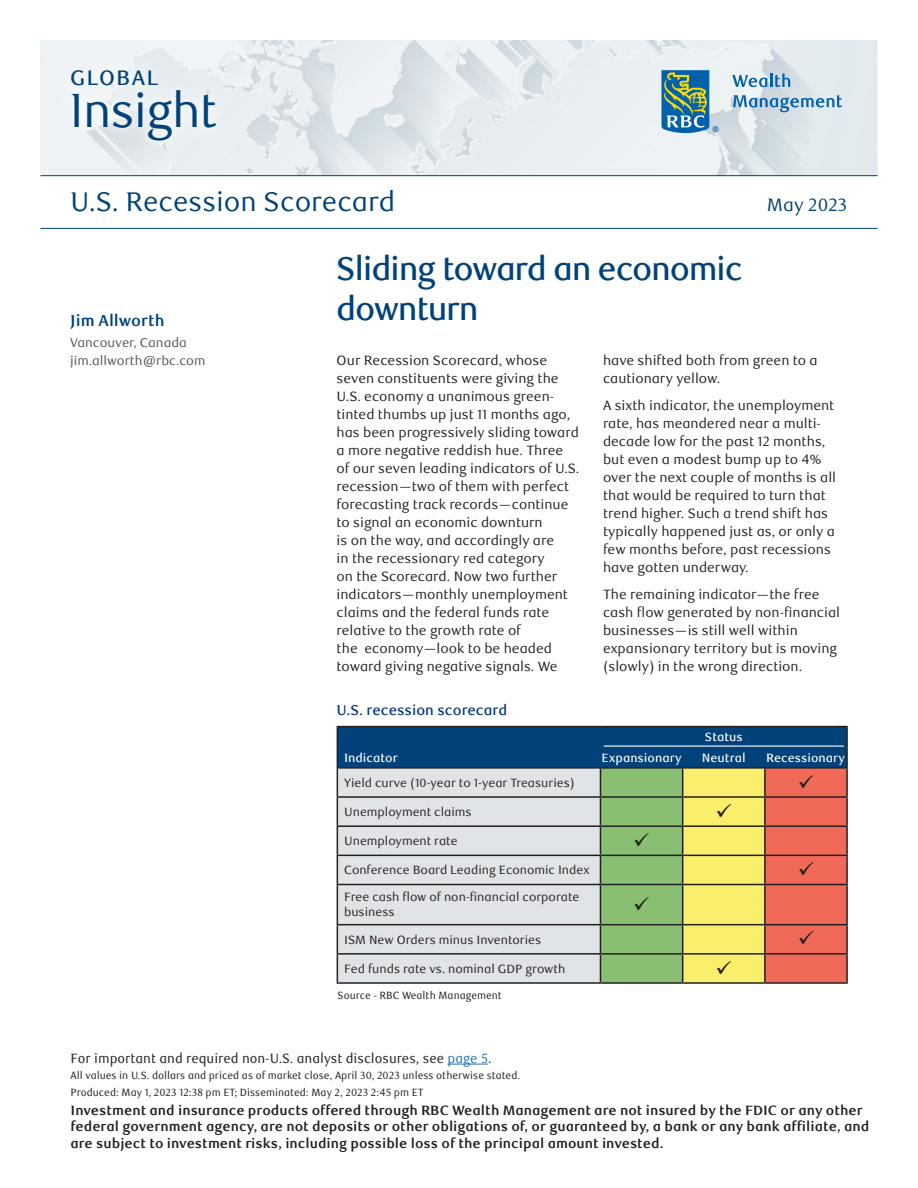
<style>
.page{position:relative;width:918px;height:1188px;background:#fff}
.page>*{position:absolute;margin:0;border:0;box-sizing:border-box;transform-origin:0 0}
.Global_Insight_title{font:48px "RBC Display";color:#004279}
.Headline{font:500 33px/39.6px "RBC Display";letter-spacing:-.02em;color:#004279}
.Breakout_title{font:27px "RBC Text";color:#004279}
.Global_Insight_title-2{font:500 21px "RBC Text";letter-spacing:.05em;color:#004279}
.Breakout_date{font:18px "RBC Text";color:#004279}
.Author_Name{font:700 15.75px "RBC Text";color:#004279}
.Exhibit_Title{font:500 14.25px "RBC Text";color:#002f73}
.Body_text{font:13.5px/18px "RBC Text";color:#231f20}
.Cover_disclaimer_foo{font:700 13.5px/16.2px "RBC Text";color:#231f20}
.Cover_for_important{font:13.5px "RBC Text Cond";color:#231f20}
.Author_Info{font:12.75px "RBC Text";color:#4e535c}
.Table_text{font:12px/15px "RBC Text";color:#231f20}
.Table_col_head{font:500 12px "RBC Text Tabular";color:#fff}
.Table_col_head_w_rul{font:500 12px "RBC Text Tabular";color:#fff}
.Cover_tiny_legal{font:10.5px "RBC Text Cond";color:#231f20}
.Exhibit_Source{font:10.5px "RBC Text Cond";color:#231f20}
.s1{color:#2774b6}
</style>
<div class="page">
<img style="left:40px;top:40px;width:838px;height:135px">
<hr style="left:40px;top:175px;width:838px;height:1px;background:#004279">
<hr style="left:40px;top:228px;width:838px;height:1px;background:#004279">
<svg style="left:662px;top:70px;width:56px;height:63px;background:#5d94a0"></svg>
<svg style="left:732px;top:73px;width:58px;height:14px"></svg>
<svg style="left:733px;top:95px;width:109px;height:17px;background:#9cbdd6"></svg>
<div style="left:53px;top:52px;width:180px;height:108px;background:#edf2f5"></div>
<div style="left:65px;top:64px;width:157px;height:84px;background:#fff;opacity:.75"></div>
<hr style="left:846px;top:769px;width:2px;height:27px;background:#231f20">
<hr style="left:765px;top:796px;width:83px;height:2px;background:#231f20">
<hr style="left:846px;top:798px;width:2px;height:27px;background:#231f20">
<hr style="left:765px;top:825px;width:83px;height:2px;background:#231f20">
<hr style="left:846px;top:827px;width:2px;height:28px;background:#231f20">
<hr style="left:765px;top:855px;width:83px;height:1px;background:#231f20">
<hr style="left:846px;top:856px;width:2px;height:28px;background:#231f20">
<hr style="left:765px;top:884px;width:83px;height:1px;background:#231f20">
<hr style="left:846px;top:885px;width:2px;height:39px;background:#231f20">
<hr style="left:765px;top:924px;width:83px;height:1px;background:#231f20">
<hr style="left:846px;top:925px;width:2px;height:28px;background:#231f20">
<hr style="left:765px;top:953px;width:83px;height:2px;background:#231f20">
<hr style="left:846px;top:955px;width:2px;height:27px;background:#231f20">
<hr style="left:337px;top:982px;width:263px;height:2px;background:#231f20">
<hr style="left:600px;top:982px;width:83px;height:2px;background:#231f20">
<hr style="left:683px;top:982px;width:82px;height:2px;background:#231f20">
<hr style="left:765px;top:982px;width:83px;height:2px;background:#231f20">
<hr style="left:600px;top:726px;width:83px;height:1px;background:#231f20">
<hr style="left:683px;top:726px;width:82px;height:1px;background:#231f20">
<hr style="left:765px;top:726px;width:83px;height:1px;background:#231f20">
<hr style="left:846px;top:747px;width:2px;height:20px;background:#231f20">
<hr style="left:765px;top:767px;width:83px;height:2px;background:#231f20">
<hr style="left:846px;top:727px;width:2px;height:20px;background:#231f20">
<hr style="left:337px;top:726px;width:263px;height:1px;background:#231f20">
<hr style="left:448px;top:1064px;width:40px;height:1px;background:#2774b6">
<svg style="left:337px;top:727px;width:510px;height:256px;background:#adad9a"></svg>
<p class="Global_Insight_title-2" style="left:70px;top:66px;width:90px">GLOBAL</p>
<p class="Global_Insight_title" style="left:70px;top:83px;width:148px">Insight</p>
<h1 class="Breakout_title" style="left:70px;top:186px;width:327px">U.S. Recession Scorecard</h1>
<p class="Breakout_date" style="left:767px;top:194px;width:82px">May 2023</p>
<p class="Author_Name" style="left:70px;top:311px;width:96px">Jim Allworth</p>
<p class="Author_Info" style="left:70px;top:336px;width:118px">Vancouver, Canada</p>
<p class="Author_Info" style="left:70px;top:354px;width:137px">jim.allworth@rbc.com</p>
<h2 class="Headline" style="left:337px;top:250px;width:407px">Sliding toward an economic downturn</h2>
<p class="Body_text" style="left:337px;top:352px;width:244px">Our Recession Scorecard, whose seven constituents were giving the U.S. economy a unanimous green&shy;tinted thumbs up just 11 months ago, has been progressively sliding toward a more negative reddish hue. Three of our seven leading indicators of U.S. recession—two of them with perfect forecasting track records—continue to signal an economic downturn<br>is on the way, and accordingly are<br>in the recessionary red category<br>on the Scorecard. Now two further indicators—monthly unemployment claims and the federal funds rate relative to the growth rate of<br>the economy—look to be headed toward giving negative signals. We</p>
<p class="Body_text" style="left:603px;top:352px;width:216px">have shifted both from green to a cautionary yellow.</p>
<p class="Body_text" style="left:603px;top:397px;width:235px">A sixth indicator, the unemployment rate, has meandered near a multi&shy;decade low for the past 12 months, but even a modest bump up to 4% over the next couple of months is all that would be required to turn that trend higher. Such a trend shift has typically happened just as, or only a few months before, past recessions have gotten underway.</p>
<p class="Body_text" style="left:603px;top:586px;width:239px">The remaining indicator—the free cash flow generated by non-financial businesses—is still well within expansionary territory but is moving (slowly) in the wrong direction.</p>
<p class="Exhibit_Title" style="left:337px;top:701px;width:172px">U.S. recession scorecard</p>
<p class="Table_col_head" style="left:344px;top:751px;width:55px">Indicator</p>
<p class="Table_text" style="left:344px;top:775px;width:232px">Yield curve (10-year to 1-year Treasuries)</p>
<p class="Table_text" style="left:344px;top:805px;width:129px">Unemployment claims</p>
<p class="Table_text" style="left:344px;top:834px;width:115px">Unemployment rate</p>
<p class="Table_text" style="left:344px;top:863px;width:247px">Conference Board Leading Economic Index</p>
<p class="Table_text" style="left:344px;top:890px;width:237px">Free cash flow of non-financial corporate business</p>
<p class="Table_text" style="left:344px;top:932px;width:199px">ISM New Orders minus Inventories</p>
<p class="Table_text" style="left:344px;top:961px;width:223px">Fed funds rate vs. nominal GDP growth</p>
<p class="Exhibit_Source" style="left:338px;top:990px;width:166px">Source - RBC Wealth Management</p>
<p class="Table_col_head_w_rul" style="left:705px;top:730px;width:39px">Status</p>
<p class="Table_col_head" style="left:602px;top:751px;width:82px">Expansionary</p>
<p class="Table_col_head" style="left:702px;top:751px;width:45px">Neutral</p>
<p class="Table_col_head" style="left:766px;top:751px;width:81px">Recessionary</p>
<p class="Cover_for_important" style="left:70px;top:1050px;width:423px">For important and required non-U.S. analyst disclosures, see <span class="s1">page 5</span>.</p>
<p class="Cover_tiny_legal" style="left:70px;top:1070px;width:451px">All values in U.S. dollars and priced as of market close, April 30, 2023 unless otherwise stated.</p>
<p class="Cover_tiny_legal" style="left:70px;top:1086px;width:355px">Produced: May 1, 2023 12:38 pm ET; Disseminated: May 2, 2023 2:45 pm ET</p>
<p class="Cover_disclaimer_foo" style="left:70px;top:1103px;width:800px">Investment and insurance products offered through RBC Wealth Management are not insured by the FDIC or any other federal government agency, are not deposits or other obligations of, or guaranteed by, a bank or any bank affiliate, and are subject to investment risks, including possible loss of the principal amount invested.</p>
</div>
